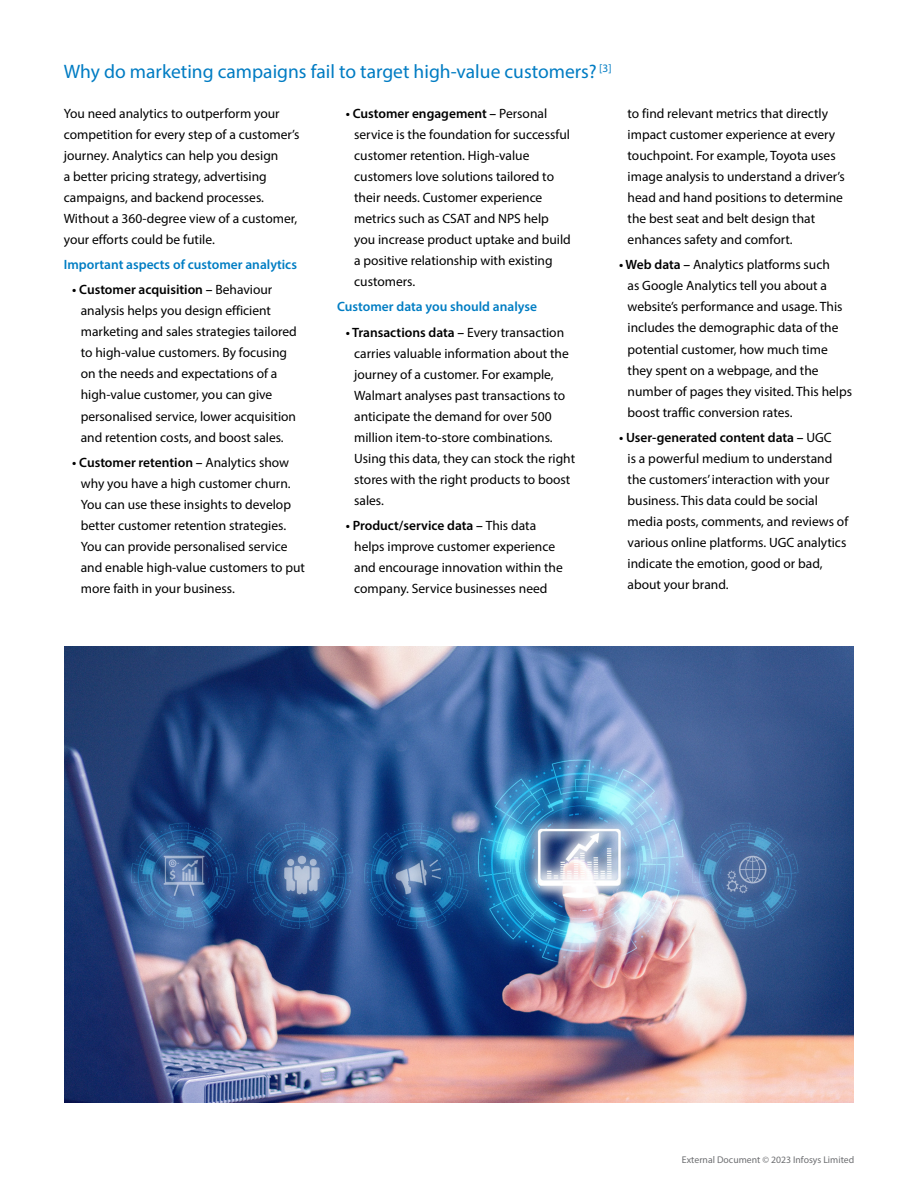
<style>
.page{position:relative;width:918px;height:1188px;background:#fff}
.page>*{position:absolute;margin:0;border:0;box-sizing:border-box;transform-origin:0 0}
.t1{font:19.5px "Myriad Pro";color:#007cc3}
.t2{font:13.5px/21px "Myriad Pro";color:#000}
.t3{font:600 13.5px "Myriad Pro";color:#007dc3}
.t4{font:9.75px "Myriad Pro";color:#6d6e71}
.s1{font-weight:600}
</style>
<div class="page">
<img style="left:64px;top:647px;width:790px;height:456px">
<h1 class="t1" style="left:64px;top:60px;width:549px">Why do marketing campaigns fail to target high-value customers? <sup>[3]</sup></h1>
<p class="t2" style="left:64px;top:103px;width:237px">You need analytics to outperform your competition for every step of a customer’s journey. Analytics can help you design<br>a better pricing strategy, advertising campaigns, and backend processes.<br>Without a 360-degree view of a customer, your efforts could be futile.</p>
<p class="t3" style="left:64px;top:256px;width:235px">Important aspects of customer analytics</p>
<p class="t2" style="left:81px;top:279px;width:218px;text-indent:-9px"><span class="s1">• Customer acquisition –</span> Behaviour analysis helps you design efficient marketing and sales strategies tailored to high-value customers. By focusing on the needs and expectations of a high-value customer, you can give personalised service, lower acquisition and retention costs, and boost sales.</p>
<p class="t2" style="left:81px;top:452px;width:226px;text-indent:-9px"><span class="s1">• Customer retention –</span> Analytics show why you have a high customer churn.<br>You can use these insights to develop better customer retention strategies.<br>You can provide personalised service and enable high-value customers to put more faith in your business.</p>
<p class="t2" style="left:354px;top:103px;width:218px;text-indent:-9px"><span class="s1">• Customer engagement –</span> Personal service is the foundation for successful customer retention. High-value customers love solutions tailored to their needs. Customer experience metrics such as CSAT and NPS help you increase product uptake and build a positive relationship with existing customers.</p>
<p class="t3" style="left:337px;top:298px;width:201px">Customer data you should analyse</p>
<p class="t2" style="left:354px;top:321px;width:222px;text-indent:-9px"><span class="s1">• Transactions data –</span> Every transaction carries valuable information about the journey of a customer. For example, Walmart analyses past transactions to anticipate the demand for over 500 million item-to-store combinations.<br>Using this data, they can stock the right stores with the right products to boost sales.</p>
<p class="t2" style="left:354px;top:515px;width:210px;text-indent:-9px"><span class="s1">• Product/service data –</span> This data helps improve customer experience and encourage innovation within the company. Service businesses need</p>
<p class="t2" style="left:628px;top:103px;width:219px">to find relevant metrics that directly impact customer experience at every touchpoint. For example, Toyota uses image analysis to understand a driver’s head and hand positions to determine the best seat and belt design that enhances safety and comfort.</p>
<p class="t2" style="left:628px;top:254px;width:226px;text-indent:-9px"><span class="s1">• Web data –</span> Analytics platforms such<br>as Google Analytics tell you about a website’s performance and usage. This includes the demographic data of the potential customer, how much time they spent on a webpage, and the number of pages they visited. This helps boost traffic conversion rates.</p>
<p class="t2" style="left:628px;top:427px;width:222px;text-indent:-9px"><span class="s1">• User-generated content data –</span> UGC<br>is a powerful medium to understand the customers’ interaction with your business. This data could be social media posts, comments, and reviews of various online platforms. UGC analytics indicate the emotion, good or bad, about your brand.</p>
<p class="t4" style="left:682px;top:1154px;width:174px">External Document © 2023 Infosys Limited</p>
</div>
